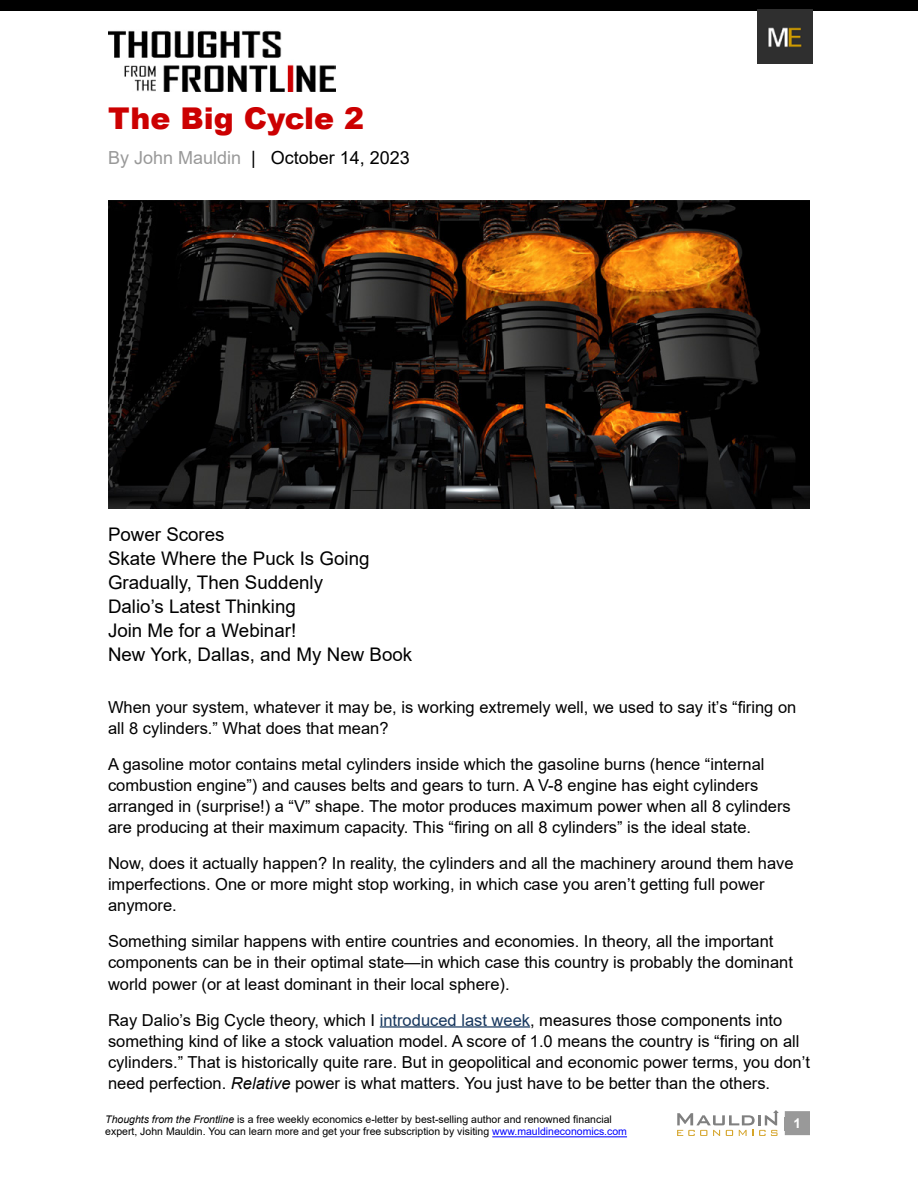
<style>
.page{position:relative;width:918px;height:1188px;background:#fff}
.page>*{position:absolute;margin:0;border:0;box-sizing:border-box;transform-origin:0 0}
.t1{font:900 30px "Arial";color:#cc0001}
.t2{font:18.75px/24px "Arial";color:#000}
.t3{font:18px "Arial";color:#000}
.t4{font:16.5px/21px "Arial";color:#000}
.t5{font:700 13.5px "Arial";color:#fff}
.t6{font:10.5px/12.6px "Arial";color:#000}
.s1{color:#999}
.s2{color:#16365d}
.s3{font-style:italic}
.s4{color:#00f}
</style>
<div class="page">
<div style="left:785px;top:1111px;width:25px;height:24px;background:#999"></div>
<hr style="left:492px;top:1136px;width:135px;height:1px;background:#00f">
<img style="left:108px;top:30px;width:228px;height:62px">
<div style="left:0;top:0;width:918px;height:11px;background:#000"></div>
<img style="left:758px;top:9px;width:55px;height:55px">
<svg style="left:677px;top:1110px;width:102px;height:26px"></svg>
<hr style="left:380px;top:1026px;width:150px;height:2px;background:#16365d">
<img style="left:108px;top:200px;width:702px;height:309px">
<h1 class="t1" style="left:108px;top:97px;width:258px">The Big Cycle 2</h1>
<p class="t3" style="left:108px;top:146px;width:303px"><span class="s1">By John Mauldin</span> | October 14, 2023</p>
<p class="t2" style="left:108px;top:522px;width:306px">Power Scores<br>Skate Where the Puck Is Going<br>Gradually, Then Suddenly<br>Dalio’s Latest Thinking<br>Join Me for a Webinar!<br>New York, Dallas, and My New Book</p>
<p class="t4" style="left:108px;top:697px;width:690px">When your system, whatever it may be, is working extremely well, we used to say it’s “firing on all 8 cylinders.” What does that mean?</p>
<p class="t4" style="left:108px;top:754px;width:684px">A gasoline motor contains metal cylinders inside which the gasoline burns (hence “internal combustion engine”) and causes belts and gears to turn. A V-8 engine has eight cylinders arranged in (surprise!) a “V” shape. The motor produces maximum power when all 8 cylinders are producing at their maximum capacity. This “firing on all 8 cylinders” is the ideal state.</p>
<p class="t4" style="left:108px;top:853px;width:687px">Now, does it actually happen? In reality, the cylinders and all the machinery around them have imperfections. One or more might stop working, in which case you aren’t getting full power anymore.</p>
<p class="t4" style="left:108px;top:931px;width:687px">Something similar happens with entire countries and economies. In theory, all the important components can be in their optimal state—in which case this country is probably the dominant world power (or at least dominant in their local sphere).</p>
<p class="t4" style="left:108px;top:1009px;width:703px">Ray Dalio’s Big Cycle theory, which I <span class="s2">introduced last week</span>, measures those components into something kind of like a stock valuation model. A score of 1.0 means the country is “firing on all cylinders.” That is historically quite rare. But in geopolitical and economic power terms, you don’t need perfection. <span class="s3">Relative</span> power is what matters. You just have to be better than the others.</p>
<p class="t6" style="left:105px;top:1113px;width:523px"><span class="s3">Thoughts from the Frontline</span> is a free weekly economics e-letter by best-selling author and renowned financial expert, John Mauldin. You can learn more and get your free subscription by visiting <span class="s4">www.mauldineconomics.com</span></p>
<p class="t5" style="left:794px;top:1113px;width:9px">1</p>
</div>
